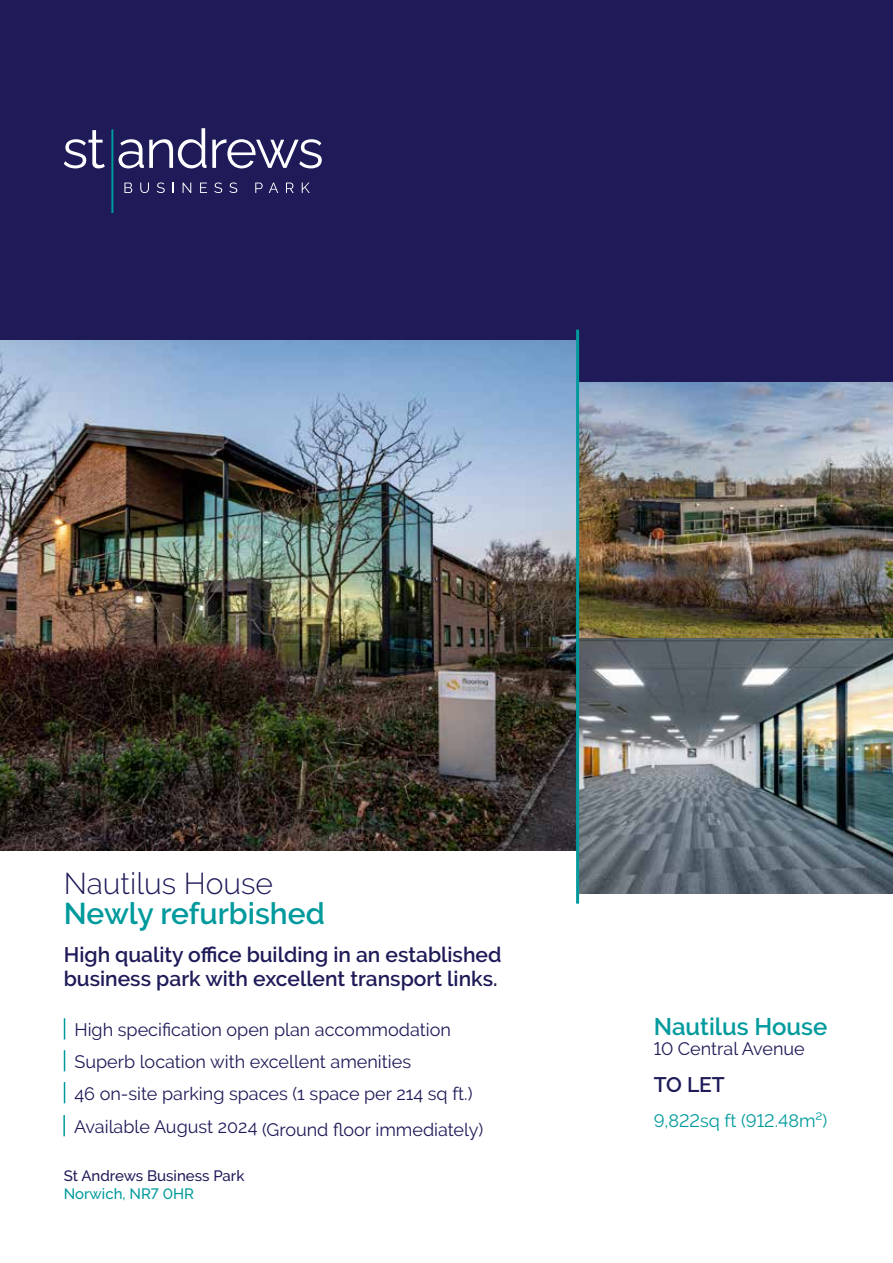
<style>
.page{position:relative;width:893px;height:1263px;background:#fff}
.page>*{position:absolute;margin:0;border:0;box-sizing:border-box;transform-origin:0 0}
.t1{font:600 30px "Raleway";color:#009a9d}
.t2{font:300 30px "Raleway";color:#1e1b58}
.t3{font:600 24px "Raleway";color:#009a9d}
.t4{font:600 21px/24px "Raleway";color:#1e1b58}
.t5{font:18px/32px "Raleway";color:#1e1b58}
.t6{font:18px "Raleway";color:#009a9d}
.t7{font:500 15px "Raleway";color:#1e1b58}
.t8{font:500 15px "Raleway";color:#009a9d}
</style>
<div class="page">
<div style="left:0;top:0;width:893px;height:631px;background:#1e1b58"></div>
<hr style="left:111px;top:129px;width:2px;height:84px;background:#009a9d">
<svg style="left:124px;top:183px;width:8px;height:10px"></svg>
<svg style="left:140px;top:183px;width:9px;height:10px"></svg>
<svg style="left:157px;top:182px;width:8px;height:11px"></svg>
<svg style="left:183px;top:183px;width:8px;height:10px"></svg>
<svg style="left:200px;top:183px;width:7px;height:10px"></svg>
<svg style="left:214px;top:182px;width:8px;height:11px"></svg>
<svg style="left:229px;top:182px;width:8px;height:11px"></svg>
<svg style="left:255px;top:183px;width:8px;height:10px"></svg>
<svg style="left:269px;top:183px;width:9px;height:10px"></svg>
<svg style="left:286px;top:183px;width:8px;height:10px"></svg>
<svg style="left:302px;top:183px;width:8px;height:10px"></svg>
<svg style="left:64px;top:130px;width:41px;height:38px"></svg>
<svg style="left:119px;top:128px;width:87px;height:40px"></svg>
<svg style="left:212px;top:139px;width:110px;height:29px"></svg>
<img style="left:0;top:340px;width:576px;height:510px">
<img style="left:579px;top:383px;width:314px;height:510px">
<svg style="left:64px;top:1018px;width:1px;height:21px"></svg>
<svg style="left:64px;top:1050px;width:1px;height:21px"></svg>
<svg style="left:64px;top:1082px;width:1px;height:21px"></svg>
<hr style="left:576px;top:330px;width:3px;height:574px;background:#009a9d">
<hr style="left:63px;top:1115px;width:2px;height:21px;background:#009a9d">
<h1 class="t2" style="left:64px;top:866px;width:211px">Nautilus House</h1>
<h1 class="t1" style="left:64px;top:896px;width:263px">Newly refurbished</h1>
<p class="t4" style="left:64px;top:943px;width:439px">High quality office building in an established business park with excellent transport links.</p>
<p class="t5" style="left:74px;top:1014px;width:400px">High specification open plan accommodation<br>Superb location with excellent amenities<br>46 on-site parking spaces (1 space per 214 sq ft.)</p>
<h2 class="t3" style="left:654px;top:1013px;width:175px">Nautilus House</h2>
<p class="t5" style="left:654px;top:1032px;width:153px">10 Central Avenue</p>
<p class="t4" style="left:654px;top:1073px;width:73px">TO LET</p>
<p class="t5" style="left:74px;top:1114px;width:411px">Available August 2024 (Ground floor immediately)</p>
<p class="t7" style="left:64px;top:1167px;width:182px">St Andrews Business Park</p>
<p class="t8" style="left:64px;top:1185px;width:132px">Norwich, NR7 0HR</p>
<p class="t6" style="left:654px;top:1110px;width:175px">9,822sq ft (912.48m²)</p>
</div>
